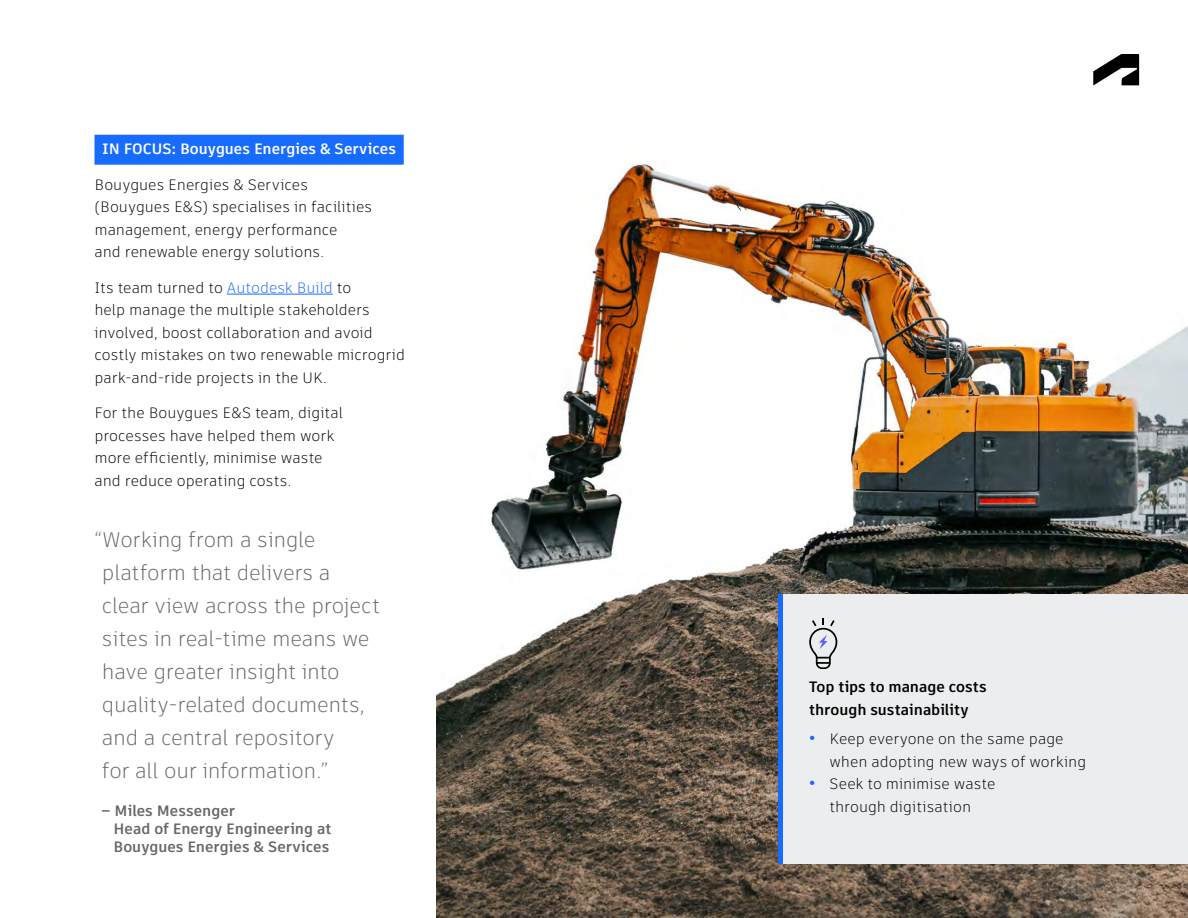
<style>
.page{position:relative;width:1188px;height:918px;background:#fff}
.page>*{position:absolute;margin:0;border:0;box-sizing:border-box;transform-origin:0 0}
.t1{font:300 21px/33px "Artifakt Element";letter-spacing:-.015em;color:#666767}
.t2{font:300 15px/22.5px "Artifakt Element";color:#000}
.t3{font:700 15px/18px "Artifakt Element";color:#666767}
.t4{font:700 15px/22.5px "Artifakt Element";color:#000}
.t5{font:700 15px "Artifakt Element";color:#fff}
.t6{font:15px "Artifakt Element";color:#666767}
.s1{color:#186bff}
.s2{font-weight:700;font-size:18px;color:#186bff}
</style>
<div class="page">
<img style="left:436px;top:164px;width:752px;height:754px">
<svg style="left:1093px;top:54px;width:46px;height:31px"></svg>
<div style="left:778px;top:594px;width:410px;height:270px;background:#ebedee"></div>
<div style="left:778px;top:594px;width:5px;height:270px;background:#186bff"></div>
<div style="left:94px;top:135px;width:310px;height:30px;background:#186bff"></div>
<hr style="left:227px;top:294px;width:106px;height:1px;background:#186bff">
<svg style="left:809px;top:618px;width:28px;height:51px"></svg>
<p class="t5" style="left:102px;top:138px;width:295px">IN FOCUS: Bouygues Energies &amp; Services</p>
<p class="t2" style="left:94px;top:173px;width:279px">Bouygues Energies &amp; Services (Bouygues E&amp;S) specialises in facilities management, energy performance<br>and renewable energy solutions.</p>
<p class="t2" style="left:94px;top:276px;width:312px">Its team turned to <span class="s1">Autodesk Build</span> to<br>help manage the multiple stakeholders involved, boost collaboration and avoid costly mistakes on two renewable microgrid park-and-ride projects in the UK.</p>
<p class="t2" style="left:94px;top:402px;width:250px">For the Bouygues E&amp;S team, digital processes have helped them work more efficiently, minimise waste and reduce operating costs.</p>
<h1 class="t1" style="left:102px;top:523px;width:280px;text-indent:-7px">“Working from a single platform that delivers a clear view across the project sites in real-time means we have greater insight into quality-related documents, and a central repository<br>for all our information.”</h1>
<p class="t3" style="left:113px;top:802px;width:219px;text-indent:-12px">– Miles Messenger<br>Head of Energy Engineering at<br>Bouygues Energies &amp; Services</p>
<p class="t4" style="left:809px;top:676px;width:179px">Top tips to manage costs through sustainability</p>
<p class="t2" style="left:830px;top:728px;width:258px;text-indent:-20px"><span class="s2">•</span> Keep everyone on the same page when adopting new ways of working</p>
<p class="t2" style="left:809px;top:773px;width:188px;text-align:center"><span class="s2">•</span> Seek to minimise waste through digitisation</p>
<p class="t6" style="left:1076px;top:881px;width:19px">17</p>
</div>
